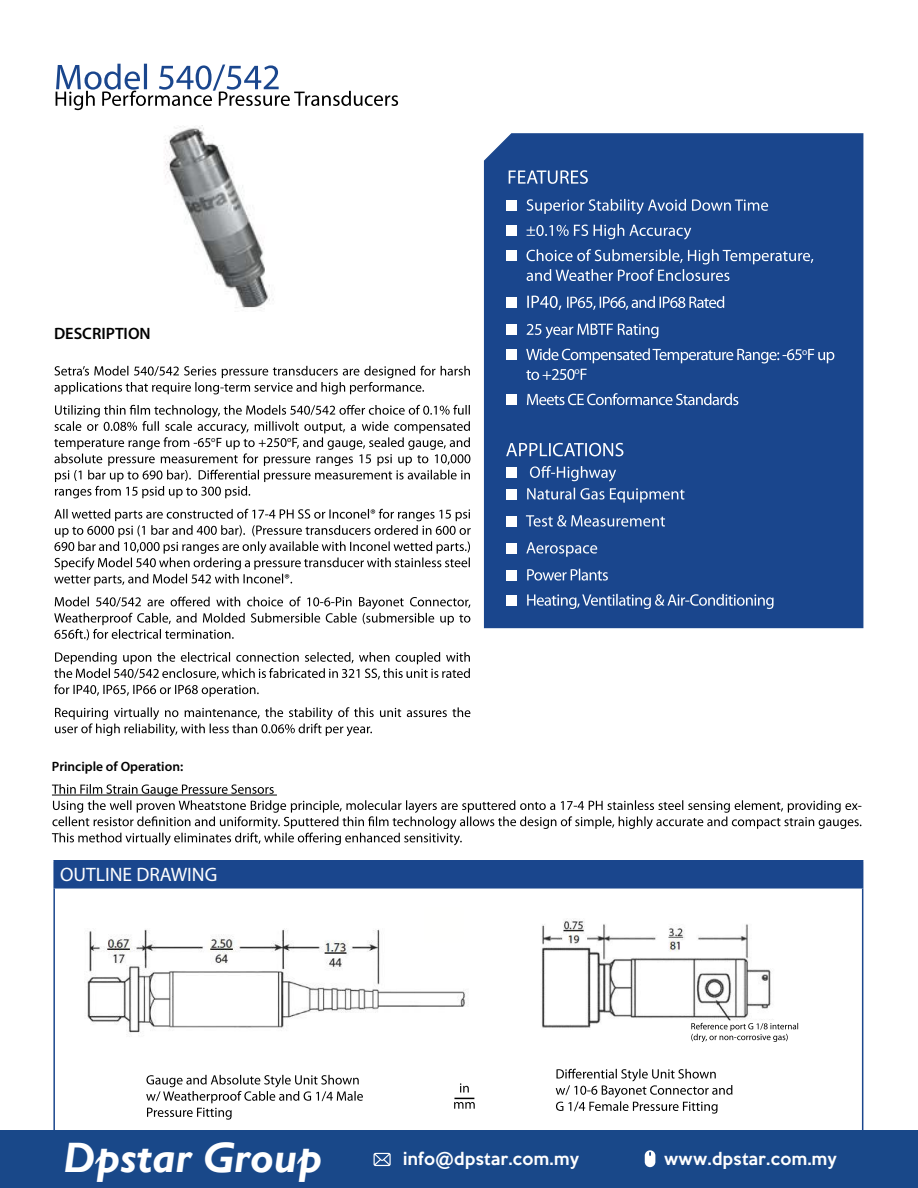
<style>
.page{position:relative;width:918px;height:1188px;background:#fff}
.page>*{position:absolute;margin:0;border:0;box-sizing:border-box;transform-origin:0 0}
.t1{font:italic 700 42.45px "Gill Sans";color:#fff}
.t2{font:19.5px "Myriad Pro";color:#fff}
.t3{font:600 16.5px "Myriad Pro";color:#000}
.t4{font:500 15.9px "Keep Calm";letter-spacing:.025em;color:#fff}
.t5{font:600 13.5px "Myriad Pro";color:#000}
.t6{font:13.5px "Myriad Pro";color:#000}
.t7{font:9.6px "Myriad Pro";color:#fff}
.t8{font:7.8px "Myriad Pro";color:#000}
</style>
<div class="page">
<div style="left:54px;top:861px;width:809px;height:27px;background:#1a468d"></div>
<hr style="left:53px;top:889px;width:2px;height:259px;background:#1a468d">
<hr style="left:862px;top:889px;width:1px;height:259px;background:#1a468d">
<hr style="left:53px;top:860px;width:810px;height:2px;background:#1a468d">
<hr style="left:53px;top:862px;width:2px;height:25px;background:#1a468d">
<hr style="left:53px;top:887px;width:810px;height:2px;background:#1a468d">
<svg style="left:56px;top:64px;width:342px;height:46px"></svg>
<svg style="left:483px;top:133px;width:381px;height:496px"></svg>
<svg style="left:54px;top:366px;width:416px;height:28px"></svg>
<svg style="left:54px;top:405px;width:416px;height:93px"></svg>
<svg style="left:54px;top:509px;width:417px;height:77px"></svg>
<svg style="left:54px;top:597px;width:416px;height:43px"></svg>
<svg style="left:54px;top:652px;width:416px;height:45px"></svg>
<svg style="left:55px;top:707px;width:415px;height:29px"></svg>
<svg style="left:460px;top:1083px;width:9px;height:9px"></svg>
<svg style="left:454px;top:1098px;width:21px;height:11px"></svg>
<svg style="left:146px;top:1075px;width:217px;height:45px"></svg>
<svg style="left:52px;top:784px;width:809px;height:61px"></svg>
<img style="left:87px;top:929px;width:379px;height:104px">
<img style="left:541px;top:920px;width:230px;height:108px">
<div style="left:0;top:1130px;width:918px;height:58px;background:#194889"></div>
<svg style="left:645px;top:1150px;width:10px;height:17px"></svg>
<svg style="left:374px;top:1153px;width:17px;height:13px"></svg>
<svg style="left:556px;top:1004px;width:243px;height:110px"></svg>
<div style="left:424px;top:908px;width:40px;height:34px;background:#fffffe"></div>
<img style="left:165px;top:125px;width:109px;height:183px">
<p class="t3" style="left:54px;top:323px;width:98px">DESCRIPTION</p>
<p class="t8" style="left:211px;top:435px;width:6px">o</p>
<p class="t8" style="left:287px;top:435px;width:6px">o</p>
<p class="t7" style="left:575px;top:365px;width:7px">o</p>
<p class="t7" style="left:802px;top:345px;width:7px">o</p>
<p class="t5" style="left:52px;top:758px;width:133px">Principle of Operation:</p>
<p class="t2" style="left:60px;top:863px;width:159px">OUTLINE DRAWING</p>
<p class="t6" style="left:858px;top:797px;width:6px">-</p>
<h1 class="t1" style="left:63px;top:1133px;width:260px">Dpstar Group</h1>
<p class="t4" style="left:403px;top:1145px;width:178px">info@dpstar.com.my</p>
<p class="t4" style="left:664px;top:1145px;width:174px">www.dpstar.com.my</p>
</div>
